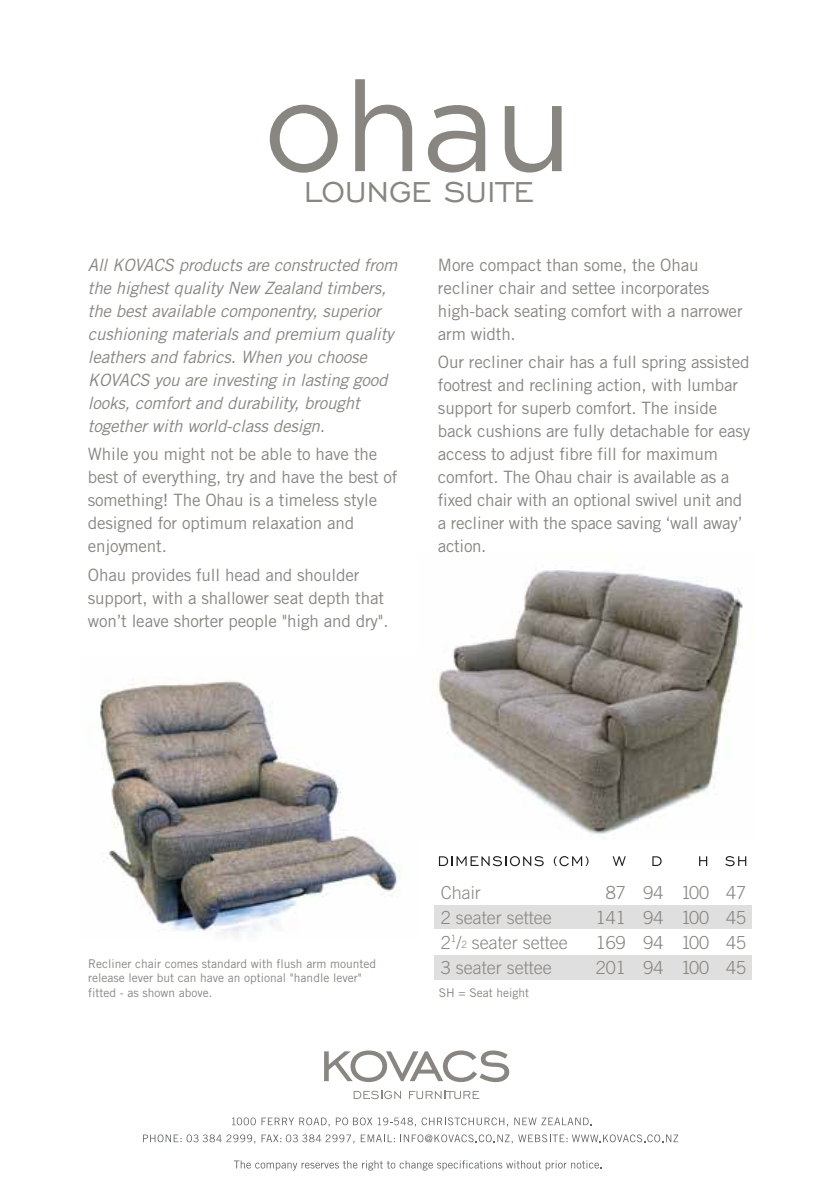
<style>
.page{position:relative;width:840px;height:1191px;background:#fff}
.page>*{position:absolute;margin:0;border:0;box-sizing:border-box;transform-origin:0 0}
.t1{font:125.8px "Gotham";color:#898681}
.t2{font:37px "Engravers Gothic BT";color:#898681}
.t3{font:300 18px/25px "Trade Gothic";color:#898681;text-align:justify}
.t4{font:17px/23px "Trade Gothic";letter-spacing:-.01em;color:#898681}
.t5{font:italic 17px/23px "Trade Gothic";letter-spacing:-.01em;color:#898681}
.t6{font:12px/14.4px "Trade Gothic";color:#898681}
.s1{font-size:10px}
</style>
<div class="page">
<img style="left:437px;top:570px;width:306px;height:264px">
<svg style="left:324px;top:1050px;width:185px;height:32px"></svg>
<svg style="left:353px;top:1090px;width:48px;height:9px"></svg>
<svg style="left:409px;top:1090px;width:70px;height:9px"></svg>
<svg style="left:232px;top:1117px;width:23px;height:8px"></svg>
<svg style="left:250px;top:1117px;width:6px;height:8px"></svg>
<svg style="left:261px;top:1117px;width:68px;height:9px"></svg>
<div style="left:342px;top:1117px;width:6px;height:8px;background:#87888a;border-radius:50%"></div>
<svg style="left:335px;top:1117px;width:12px;height:8px"></svg>
<svg style="left:353px;top:1117px;width:152px;height:9px"></svg>
<svg style="left:514px;top:1117px;width:77px;height:8px"></svg>
<svg style="left:143px;top:1134px;width:38px;height:8px"></svg>
<svg style="left:187px;top:1134px;width:68px;height:9px"></svg>
<svg style="left:261px;top:1134px;width:93px;height:9px"></svg>
<svg style="left:360px;top:1134px;width:34px;height:8px"></svg>
<svg style="left:400px;top:1134px;width:112px;height:9px"></svg>
<svg style="left:518px;top:1134px;width:159px;height:8px"></svg>
<svg style="left:234px;top:1160px;width:367px;height:10px"></svg>
<div style="left:434px;top:955px;width:317px;height:24px;background:#e0dfdf"></div>
<div style="left:434px;top:905px;width:317px;height:23px;background:#e0dfdf"></div>
<svg style="left:438px;top:856px;width:105px;height:10px"></svg>
<svg style="left:553px;top:856px;width:35px;height:10px"></svg>
<svg style="left:612px;top:856px;width:13px;height:10px"></svg>
<svg style="left:652px;top:856px;width:9px;height:10px"></svg>
<svg style="left:699px;top:856px;width:7px;height:10px"></svg>
<img style="left:100px;top:680px;width:300px;height:256px">
<svg style="left:725px;top:856px;width:20px;height:10px"></svg>
<h1 class="t1" style="left:263px;top:57px;width:311px">ohau</h1>
<h2 class="t2" style="left:303px;top:171px;width:231px">LOUNGE SUITE</h2>
<p class="t5" style="left:88px;top:253px;width:311px">All KOVACS products are constructed from the highest quality New Zealand timbers, the best available componentry, superior cushioning materials and premium quality leathers and fabrics. When you choose KOVACS you are investing in lasting good looks, comfort and durability, brought together with world-class design.</p>
<p class="t4" style="left:88px;top:442px;width:311px">While you might not be able to have the best of everything, try and have the best of something! The Ohau is a timeless style designed for optimum relaxation and enjoyment.</p>
<p class="t4" style="left:88px;top:563px;width:302px">Ohau provides full head and shoulder support, with a shallower seat depth that won’t leave shorter people "high and dry".</p>
<p class="t4" style="left:437px;top:253px;width:306px">More compact than some, the Ohau recliner chair and settee incorporates high-back seating comfort with a narrower arm width.</p>
<p class="t4" style="left:437px;top:350px;width:314px">Our recliner chair has a full spring assisted footrest and reclining action, with lumbar support for superb comfort. The inside back cushions are fully detachable for easy access to adjust fibre fill for maximum comfort. The Ohau chair is available as a fixed chair with an optional swivel unit and a recliner with the space saving ‘wall away’ action.</p>
<p class="t6" style="left:88px;top:956px;width:289px">Recliner chair comes standard with flush arm mounted release lever but can have an optional "handle lever" fitted - as shown above.</p>
<p class="t3" style="left:440px;top:879px;width:128px;text-align:left">Chair<br>2 seater settee<br>2<sup>1</sup>/<span class="s1">2</span> seater settee<br>3 seater settee</p>
<p class="t3" style="left:595px;top:879px;width:31px;text-align:center">87<br>141<br>169<br>201</p>
<p class="t3" style="left:643px;top:879px;width:21px">94<br>94<br>94<br>94</p>
<p class="t3" style="left:680px;top:879px;width:30px">100<br>100<br>100<br>100</p>
<p class="t3" style="left:725px;top:879px;width:21px">47<br>45<br>45<br>45</p>
<p class="t6" style="left:438px;top:985px;width:92px">SH = Seat height</p>
</div>
